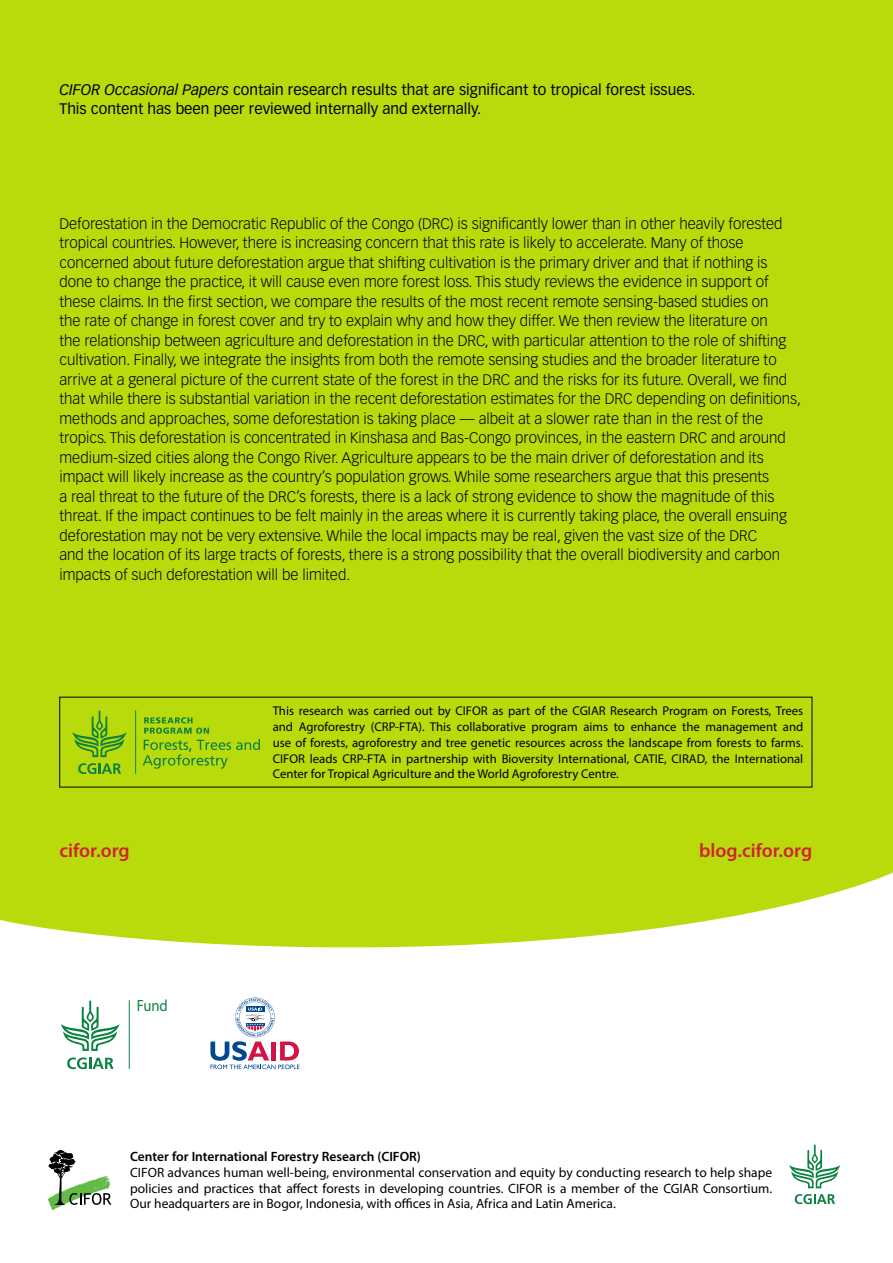
<style>
.page{position:relative;width:893px;height:1263px;background:#fff}
.page>*{position:absolute;margin:0;border:0;box-sizing:border-box;transform-origin:0 0}
.t1{font:600 19.5px "Myriad Pro";color:#d2232a}
.t2{font:16.2px "Myriad Pro";color:#0c8241;scale:.9 1}
.t3{font:300 15px/19.5px "Vectora LT Std";color:#000}
.t4{font:15px/19.5px "Vectora LT Std";color:#000}
.t5{font:13.5px/15.8px "Myriad Pro";color:#000;text-align:justify}
.t6{font:600 13.5px "Myriad Pro";color:#000}
.t7{font:12.75px/15.8px "Myriad Pro";color:#000;text-align:justify}
.s1{font-style:italic}
</style>
<div class="page">
<div style="left:0;top:0;width:893px;height:948px;background:#b9db0c"></div>
<svg style="left:72px;top:710px;width:55px;height:47px"></svg>
<svg style="left:78px;top:763px;width:43px;height:11px"></svg>
<svg style="left:143px;top:717px;width:117px;height:52px"></svg>
<hr style="left:135px;top:710px;width:1px;height:64px;background:#0c8241">
<svg style="left:48px;top:1150px;width:63px;height:60px"></svg>
<svg style="left:789px;top:1144px;width:51px;height:44px"></svg>
<svg style="left:795px;top:1194px;width:40px;height:10px"></svg>
<svg style="left:61px;top:1000px;width:58px;height:51px"></svg>
<svg style="left:67px;top:1057px;width:46px;height:12px"></svg>
<hr style="left:129px;top:1000px;width:1px;height:69px;background:#0c8241">
<svg style="left:210px;top:997px;width:90px;height:72px"></svg>
<p class="t4" style="left:60px;top:80px;width:638px"><span class="s1">CIFOR Occasional Papers</span> contain research results that are significant to tropical forest issues.<br>This content has been peer reviewed internally and externally.</p>
<p class="t3" style="left:60px;top:214px;width:743px">Deforestation in the Democratic Republic of the Congo (DRC) is significantly lower than in other heavily forested tropical countries. However, there is increasing concern that this rate is likely to accelerate. Many of those concerned about future deforestation argue that shifting cultivation is the primary driver and that if nothing is done to change the practice, it will cause even more forest loss. This study reviews the evidence in support of these claims. In the first section, we compare the results of the most recent remote sensing-based studies on<br>the rate of change in forest cover and try to explain why and how they differ. We then review the literature on<br>the relationship between agriculture and deforestation in the DRC, with particular attention to the role of shifting cultivation. Finally, we integrate the insights from both the remote sensing studies and the broader literature to arrive at a general picture of the current state of the forest in the DRC and the risks for its future. Overall, we find that while there is substantial variation in the recent deforestation estimates for the DRC depending on definitions, methods and approaches, some deforestation is taking place — albeit at a slower rate than in the rest of the tropics. This deforestation is concentrated in Kinshasa and Bas-Congo provinces, in the eastern DRC and around medium-sized cities along the Congo River. Agriculture appears to be the main driver of deforestation and its impact will likely increase as the country’s population grows. While some researchers argue that this presents<br>a real threat to the future of the DRC’s forests, there is a lack of strong evidence to show the magnitude of this threat. If the impact continues to be felt mainly in the areas where it is currently taking place, the overall ensuing deforestation may not be very extensive. While the local impacts may be real, given the vast size of the DRC<br>and the location of its large tracts of forests, there is a strong possibility that the overall biodiversity and carbon impacts of such deforestation will be limited.</p>
<p class="t7" style="left:273px;top:703px;width:532px">This research was carried out by CIFOR as part of the CGIAR Research Program on Forests, Trees and Agroforestry (CRP-FTA). This collaborative program aims to enhance the management and use of forests, agroforestry and tree genetic resources across the landscape from forests to farms.<br>CIFOR leads CRP-FTA in partnership with Bioversity International, CATIE, CIRAD, the International Center for Tropical Agriculture and the World Agroforestry Centre.</p>
<h1 class="t1" style="left:60px;top:838px;width:72px">cifor.org</h1>
<h1 class="t1" style="left:699px;top:838px;width:114px">blog.cifor.org</h1>
<p class="t2" style="left:137px;top:996px;width:36px">Fund</p>
<p class="t6" style="left:130px;top:1148px;width:292px">Center for International Forestry Research (CIFOR)</p>
<p class="t5" style="left:130px;top:1164px;width:644px">CIFOR advances human well-being, environmental conservation and equity by conducting research to help shape policies and practices that affect forests in developing countries. CIFOR is a member of the CGIAR Consortium.<br>Our headquarters are in Bogor, Indonesia, with offices in Asia, Africa and Latin America.</p>
</div>
